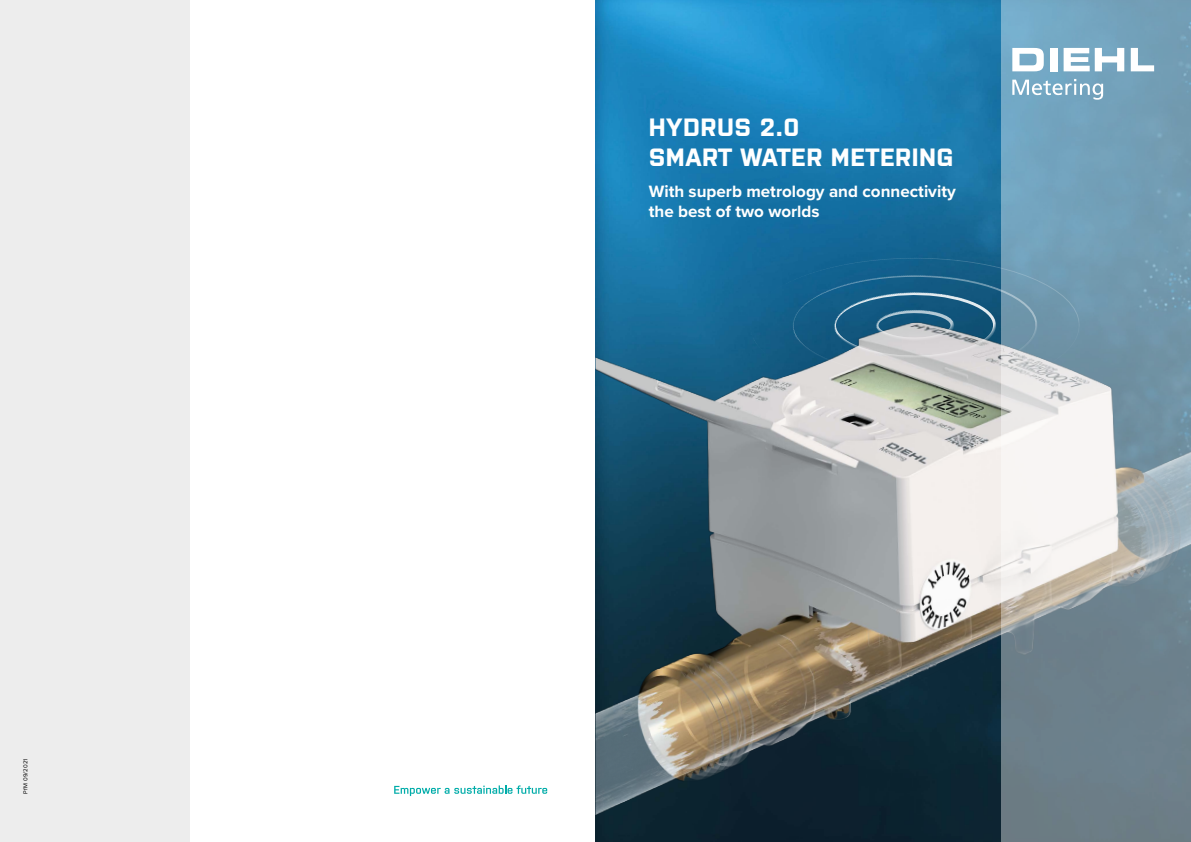
<style>
.page{position:relative;width:1191px;height:842px;background:#fff}
.page>*{position:absolute;margin:0;border:0;box-sizing:border-box;transform-origin:0 0}
.t1{font:700 25px/30px "Purista";letter-spacing:.02em;color:#fff}
.t2{font:700 17px/20.4px "Proxima Nova";color:#fff}
.t3{font:6px "Proxima Nova";letter-spacing:.035em;color:#000}
</style>
<div class="page">
<img style="left:595px;top:0;width:406px;height:227px">
<img style="left:595px;top:227px;width:406px;height:615px">
<svg style="left:737px;top:249px;width:264px;height:153px;background:#55859e"></svg>
<div style="left:0;top:0;width:190px;height:842px;background:#ededed"></div>
<svg style="left:1001px;top:0;width:190px;height:842px;background:#87a1b0"></svg>
<svg style="left:1012px;top:48px;width:31px;height:23px"></svg>
<div style="left:1050px;top:48px;width:7px;height:23px;background:#fff"></div>
<svg style="left:1063px;top:48px;width:61px;height:23px"></svg>
<svg style="left:1130px;top:48px;width:24px;height:23px"></svg>
<svg style="left:1012px;top:79px;width:91px;height:21px;background:#96bcd0"></svg>
<svg style="left:394px;top:785px;width:153px;height:11px"></svg>
<p class="t3" style="left:21px;top:794px;width:37px;rotate:-90deg">PfM 09/2021</p>
<h1 class="t1" style="left:649px;top:110px;width:306px">HYDRUS 2.0<br>SMART WATER METERING</h1>
<p class="t2" style="left:649px;top:181px;width:308px">With superb metrology and connectivity the best of two worlds</p>
</div>
